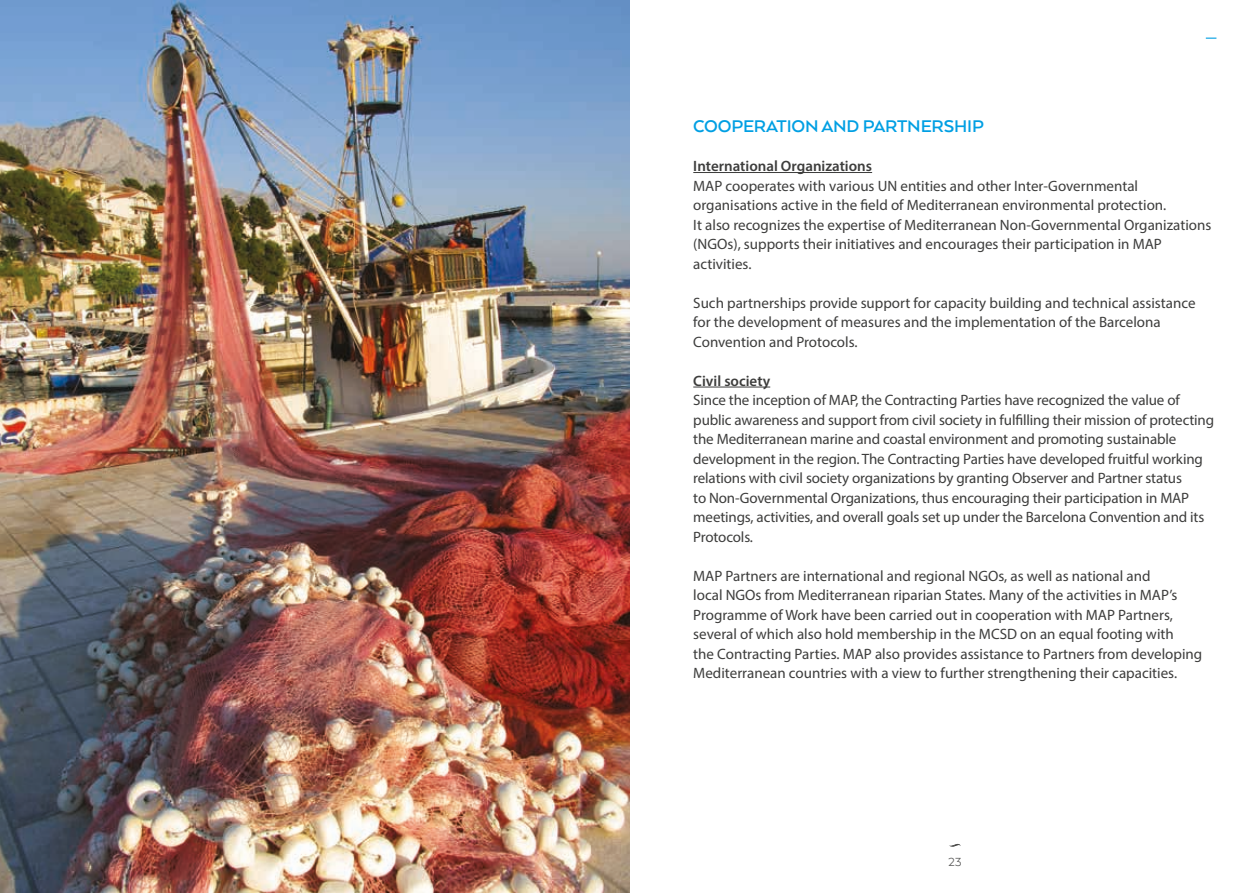
<style>
.page{position:relative;width:1259px;height:893px;background:#fff}
.page>*{position:absolute;margin:0;border:0;box-sizing:border-box;transform-origin:0 0}
.t1{font:700 19.5px "Arquitecta";letter-spacing:-.01em;color:#009fe3}
.t2{font:15px/19.5px "Myriad Pro";color:#3d3d3c}
.t3{font:600 15px "Myriad Pro";color:#3d3d3c}
.t4{font:13.5px "Arquitecta";color:#575756}
</style>
<div class="page">
<img style="left:0;top:0;width:629px;height:893px">
<svg style="left:949px;top:843px;width:12px;height:4px"></svg>
<hr style="left:693px;top:172px;width:179px;height:1px;background:#3d3d3c">
<hr style="left:693px;top:387px;width:77px;height:1px;background:#3d3d3c">
<h1 class="t1" style="left:693px;top:114px;width:292px">COOPERATION AND PARTNERSHIP</h1>
<p class="t3" style="left:693px;top:156px;width:180px">International Organizations</p>
<p class="t2" style="left:693px;top:175px;width:519px">MAP cooperates with various UN entities and other Inter-Governmental organisations active in the field of Mediterranean environmental protection.<br>It also recognizes the expertise of Mediterranean Non-Governmental Organizations (NGOs), supports their initiatives and encourages their participation in MAP activities.</p>
<p class="t2" style="left:693px;top:292px;width:504px">Such partnerships provide support for capacity building and technical assistance for the development of measures and the implementation of the Barcelona<br>Convention and Protocols.</p>
<p class="t3" style="left:693px;top:371px;width:78px">Civil society</p>
<p class="t2" style="left:693px;top:390px;width:522px">Since the inception of MAP, the Contracting Parties have recognized the value of public awareness and support from civil society in fulfilling their mission of protecting the Mediterranean marine and coastal environment and promoting sustainable development in the region. The Contracting Parties have developed fruitful working relations with civil society organizations by granting Observer and Partner status<br>to Non-Governmental Organizations, thus encouraging their participation in MAP meetings, activities, and overall goals set up under the Barcelona Convention and its Protocols.</p>
<p class="t2" style="left:693px;top:565px;width:510px">MAP Partners are international and regional NGOs, as well as national and<br>local NGOs from Mediterranean riparian States. Many of the activities in MAP’s Programme of Work have been carried out in cooperation with MAP Partners, several of which also hold membership in the MCSD on an equal footing with<br>the Contracting Parties. MAP also provides assistance to Partners from developing Mediterranean countries with a view to further strengthening their capacities.</p>
<p class="t4" style="left:948px;top:853px;width:15px">23</p>
</div>
